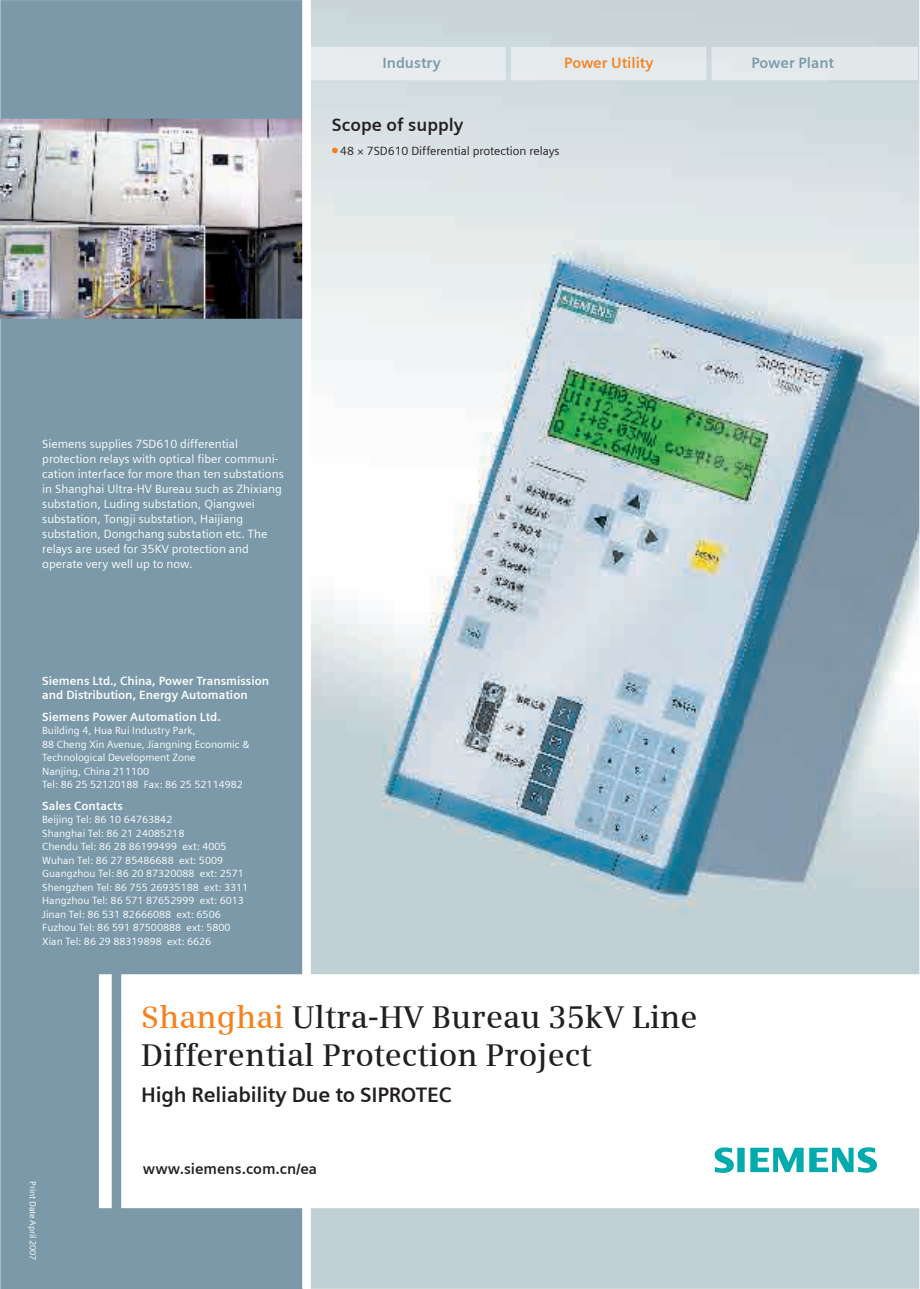
<style>
.page{position:relative;width:920px;height:1289px;background:#fff}
.page>*{position:absolute;margin:0;border:0;box-sizing:border-box;transform-origin:0 0}
.t1{font:600 31.5px/37.8px "Siemens Serif";color:#231f20}
.t2{font:700 21px "Siemens Sans";letter-spacing:-.01em;color:#231f20}
.t3{font:700 18px "Siemens Sans";color:#231f20}
.t4{font:700 15px "Siemens Sans";color:#231f20}
.t5{font:700 15px "Siemens Sans";color:#7b99a9}
.t6{font:700 15px "Siemens Sans";color:#f58220}
.t7{font:12px/15px "Siemens Sans";color:#fff}
.t8{font:700 12px/13.5px "Siemens Sans";color:#fff}
.t9{font:12px "Siemens Sans";letter-spacing:-.005em;color:#231f20}
.t10{font:10.5px/13.5px "Siemens Sans";color:#fff}
.t11{font:9px "Siemens Sans";color:#fff}
.s1{color:#f58220}
</style>
<div class="page">
<div style="left:0;top:0;width:303px;height:1289px;background:#7b99a9"></div>
<img style="left:0;top:119px;width:302px;height:200px">
<img style="left:311px;top:0;width:607px;height:1288px">
<div style="left:310px;top:47px;width:195px;height:34px;background:#e8ecee"></div>
<div style="left:510px;top:47px;width:196px;height:34px;background:#e5ebed"></div>
<div style="left:711px;top:47px;width:206px;height:34px;background:#e3e9eb"></div>
<div style="left:302px;top:0;width:8px;height:1288px;background:#fff"></div>
<div style="left:121px;top:974px;width:798px;height:234px;background:#fff"></div>
<div style="left:99px;top:974px;width:13px;height:234px;background:#fff"></div>
<svg style="left:714px;top:1147px;width:30px;height:26px"></svg>
<svg style="left:750px;top:1147px;width:127px;height:26px"></svg>
<svg style="left:332px;top:148px;width:5px;height:5px"></svg>
<p class="t5" style="left:382px;top:54px;width:60px">Industry</p>
<p class="t6" style="left:564px;top:54px;width:91px">Power Utility</p>
<p class="t3" style="left:331px;top:115px;width:133px">Scope of supply</p>
<p class="t9" style="left:340px;top:144px;width:221px">48 × 7SD610 Differential protection relays</p>
<p class="t5" style="left:751px;top:54px;width:84px">Power Plant</p>
<p class="t7" style="left:42px;top:436px;width:243px">Siemens supplies 7SD610 differential protection relays with optical fiber communi&shy;cation interface for more than ten substations in Shanghai Ultra-HV Bureau such as Zhixiang substation, Luding substation, Qiangwei substation, Tongji substation, Haijiang substation, Dongchang substation etc. The relays are used for 35KV protection and operate very well up to now.</p>
<p class="t8" style="left:42px;top:674px;width:228px">Siemens Ltd., China, Power Transmission and Distribution, Energy Automation</p>
<p class="t8" style="left:42px;top:710px;width:180px">Siemens Power Automation Ltd.</p>
<p class="t10" style="left:42px;top:724px;width:209px">Building 4, Hua Rui Industry Park,<br>88 Cheng Xin Avenue, Jiangning Economic &amp; Technological Development Zone<br>Nanjing, China 211100<br>Tel: 86 25 52120188 Fax: 86 25 52114982</p>
<p class="t8" style="left:42px;top:799px;width:82px">Sales Contacts</p>
<p class="t10" style="left:42px;top:813px;width:207px">Beijing Tel: 86 10 64763842<br>Shanghai Tel: 86 21 24085218<br>Chendu Tel: 86 28 86199499 ext: 4005<br>Wuhan Tel: 86 27 85486688 ext: 5009<br>Guangzhou Tel: 86 20 87320088 ext: 2571<br>Shengzhen Tel: 86 755 26935188 ext: 3311<br>Hangzhou Tel: 86 571 87652999 ext: 6013<br>Jinan Tel: 86 531 82666088 ext: 6506<br>Fuzhou Tel: 86 591 87500888 ext: 5800<br>Xian Tel: 86 29 88319898 ext: 6626</p>
<p class="t1" style="left:141px;top:998px;width:557px"><span class="s1">Shanghai</span> Ultra-HV Bureau 35kV Line<br>Differential Protection Project</p>
<p class="t2" style="left:141px;top:1083px;width:312px">High Reliability Due to SIPROTEC</p>
<p class="t11" style="left:38px;top:1181px;width:80px;rotate:90deg">Dt n i r P e t a A 7002l i r p</p>
<p class="t4" style="left:143px;top:1160px;width:176px">www.siemens.com.cn/ea</p>
</div>
